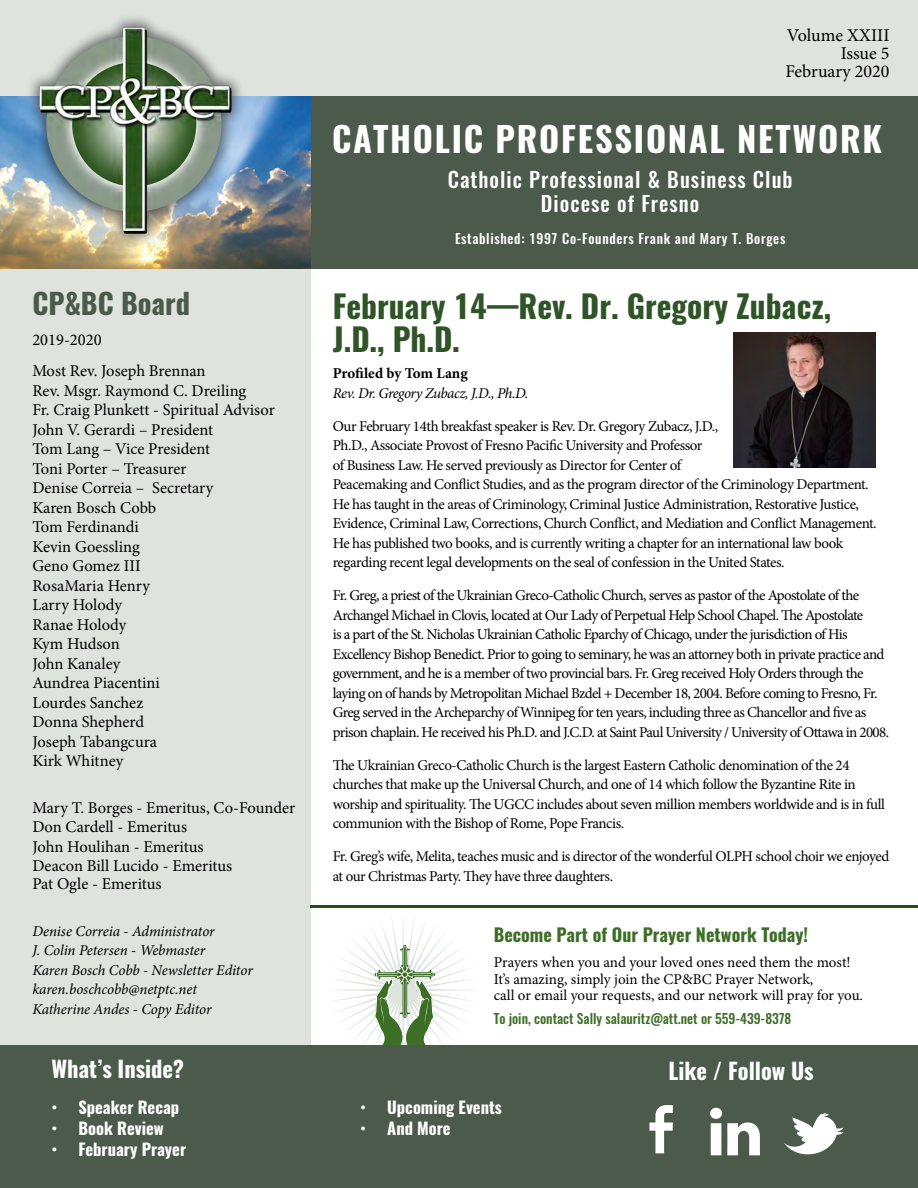
<style>
.page{position:relative;width:918px;height:1188px;background:#fff}
.page>*{position:absolute;margin:0;border:0;box-sizing:border-box;transform-origin:0 0}
.t1{font:700 34.5px "Oswald";letter-spacing:.05em;color:#fff}
.t2{font:700 31.5px/33px "Oswald";color:#2f5427}
.t3{font:700 28.5px "Oswald";color:#4b5a4b}
.t4{font:700 22.5px "Oswald";color:#fff}
.t5{font:500 21px/24px "Oswald";letter-spacing:.05em;color:#fff;text-align:center}
.t6{font:700 18px "Oswald";color:#3d6e26}
.t7{font:18px/18px "Minion Pro";color:#000;text-align:right}
.t8{font:16.5px/19.5px "Minion Pro";color:#000}
.t9{font:700 16.5px "Oswald";color:#fff}
.t10{font:15px/19.5px "Minion Pro";letter-spacing:-.035em;color:#000}
.t11{font:15px/16.5px "Minion Pro";letter-spacing:-.005em;color:#000}
.t12{font:italic 15px/19.5px "Minion Pro";letter-spacing:-.01em;color:#000}
.t13{font:italic 15px "Minion Pro";letter-spacing:-.035em;color:#000}
.t14{font:700 15px "Minion Pro";letter-spacing:-.01em;color:#000}
.t15{font:500 13.5px "Oswald";color:#3d6e26}
.t16{font:500 13.5px "Oswald";letter-spacing:.05em;color:#fff}
.s1{font-weight:400}
</style>
<div class="page">
<svg style="left:334px;top:921px;width:138px;height:124px"></svg>
<div style="left:0;top:268px;width:311px;height:777px;background:#dee3de"></div>
<div style="left:0;top:0;width:918px;height:153px;background:#dee3de"></div>
<div style="left:2px;top:96px;width:916px;height:173px;background:#4b5a4b"></div>
<div style="left:0;top:1045px;width:918px;height:143px;background:#4b5a4b"></div>
<img style="left:0;top:96px;width:310px;height:173px">
<div style="left:26px;top:14px;width:219px;height:233px;background:#000;opacity:.53"></div>
<img style="left:36px;top:14px;width:201px;height:229px">
<img style="left:46px;top:36px;width:176px;height:176px;border-radius:88px">
<img style="left:72px;top:62px;width:124px;height:124px;border-radius:62px">
<svg style="left:784px;top:1113px;width:60px;height:41px"></svg>
<svg style="left:710px;top:1108px;width:50px;height:47px"></svg>
<svg style="left:649px;top:1105px;width:24px;height:48px"></svg>
<hr style="left:311px;top:905px;width:607px;height:2px;background:#294d17">
<img style="left:734px;top:332px;width:142px;height:136px">
<h3 class="t3" style="left:33px;top:284px;width:159px">CP&amp;BC Board</h3>
<p class="t8" style="left:32px;top:324px;width:175px;line-height:31.5px">2019-2020<br>Most Rev. Joseph Brennan</p>
<p class="t8" style="left:32px;top:381px;width:244px">Rev. Msgr. Raymond C. Dreiling<br>Fr. Craig Plunkett - Spiritual Advisor<br>John V. Gerardi – President<br>Tom Lang – Vice President<br>Toni Porter – Treasurer<br>Denise Correia – Secretary<br>Karen Bosch Cobb<br>Tom Ferdinandi<br>Kevin Goessling<br>Geno Gomez III<br>RosaMaria Henry<br>Larry Holody<br>Ranae Holody<br>Kym Hudson<br>John Kanaley<br>Aundrea Piacentini<br>Lourdes Sanchez<br>Donna Shepherd<br>Joseph Tabangcura<br>Kirk Whitney</p>
<p class="t8" style="left:32px;top:798px;width:264px">Mary T. Borges - Emeritus, Co-Founder<br>Don Cardell - Emeritus<br>John Houlihan - Emeritus<br>Deacon Bill Lucido - Emeritus</p>
<p class="t8" style="left:32px;top:874px;width:131px">Pat Ogle - Emeritus</p>
<p class="t12" style="left:32px;top:921px;width:222px">Denise Correia - Administrator<br>J. Colin Petersen - Webmaster<br>Karen Bosch Cobb - Newsletter Editor karen.boschcobb@netptc.net<br>Katherine Andes - Copy Editor</p>
<h3 class="t4" style="left:51px;top:1053px;width:134px">What’s Inside?</h3>
<p class="t9" style="left:51px;top:1096px;width:129px"><span class="s1">•</span> Speaker Recap</p>
<p class="t9" style="left:51px;top:1117px;width:114px"><span class="s1">•</span> Book Review</p>
<p class="t9" style="left:51px;top:1138px;width:136px"><span class="s1">•</span> February Prayer</p>
<p class="t7" style="left:785px;top:27px;width:106px">Volume XXIII<br>Issue 5<br>February 2020</p>
<h1 class="t1" style="left:332px;top:115px;width:552px">CATHOLIC PROFESSIONAL NETWORK</h1>
<h3 class="t5" style="left:448px;top:168px;width:346px">Catholic Professional &amp; Business Club<br>Diocese of Fresno</h3>
<p class="t16" style="left:455px;top:229px;width:332px">Established: 1997 Co-Founders Frank and Mary T. Borges</p>
<h2 class="t2" style="left:333px;top:290px;width:500px">February 14—Rev. Dr. Gregory Zubacz,<br>J.D., Ph.D.</h2>
<p class="t14" style="left:333px;top:363px;width:136px">Profiled by Tom Lang</p>
<p class="t13" style="left:333px;top:383px;width:197px">Rev. Dr. Gregory Zubacz, J.D., Ph.D.</p>
<p class="t10" style="left:333px;top:416px;width:545px">Our February 14th breakfast speaker is Rev. Dr. Gregory Zubacz, J.D.,<br>Ph.D., Associate Provost of Fresno Pacific University and Professor<br>of Business Law. He served previously as Director for Center of<br>Peacemaking and Conflict Studies, and as the program director of the Criminology Department.<br>He has taught in the areas of Criminology, Criminal Justice Administration, Restorative Justice, Evidence, Criminal Law, Corrections, Church Conflict, and Mediation and Conflict Management.<br>He has published two books, and is currently writing a chapter for an international law book regarding recent legal developments on the seal of confession in the United States.</p>
<p class="t10" style="left:333px;top:586px;width:558px">Fr. Greg, a priest of the Ukrainian Greco-Catholic Church, serves as pastor of the Apostolate of the Archangel Michael in Clovis, located at Our Lady of Perpetual Help School Chapel. The Apostolate<br>is a part of the St. Nicholas Ukrainian Catholic Eparchy of Chicago, under the jurisdiction of His Excellency Bishop Benedict. Prior to going to seminary, he was an attorney both in private practice and government, and he is a member of two provincial bars. Fr. Greg received Holy Orders through the laying on of hands by Metropolitan Michael Bzdel + December 18, 2004. Before coming to Fresno, Fr.<br>Greg served in the Archeparchy of Winnipeg for ten years, including three as Chancellor and five as prison chaplain. He received his Ph.D. and J.C.D. at Saint Paul University / University of Ottawa in 2008.</p>
<p class="t10" style="left:333px;top:755px;width:554px">The Ukrainian Greco-Catholic Church is the largest Eastern Catholic denomination of the 24 churches that make up the Universal Church, and one of 14 which follow the Byzantine Rite in worship and spirituality. The UGCC includes about seven million members worldwide and is in full communion with the Bishop of Rome, Pope Francis.</p>
<p class="t10" style="left:333px;top:847px;width:558px">Fr. Greg’s wife, Melita, teaches music and is director of the wonderful OLPH school choir we enjoyed at our Christmas Party. They have three daughters.</p>
<p class="t6" style="left:494px;top:922px;width:316px">Become Part of Our Prayer Network Today!</p>
<p class="t11" style="left:494px;top:954px;width:371px">Prayers when you and your loved ones need them the most!<br>It’s amazing, simply join the CP&amp;BC Prayer Network,<br>call or email your requests, and our network will pray for you.</p>
<p class="t15" style="left:494px;top:1009px;width:299px">To join, contact Sally salauritz@att.net or 559-439-8378</p>
<p class="t9" style="left:360px;top:1096px;width:143px"><span class="s1">•</span> Upcoming Events</p>
<p class="t9" style="left:360px;top:1117px;width:92px"><span class="s1">•</span> And More</p>
<h3 class="t4" style="left:668px;top:1055px;width:147px">Like / Follow Us</h3>
</div>
